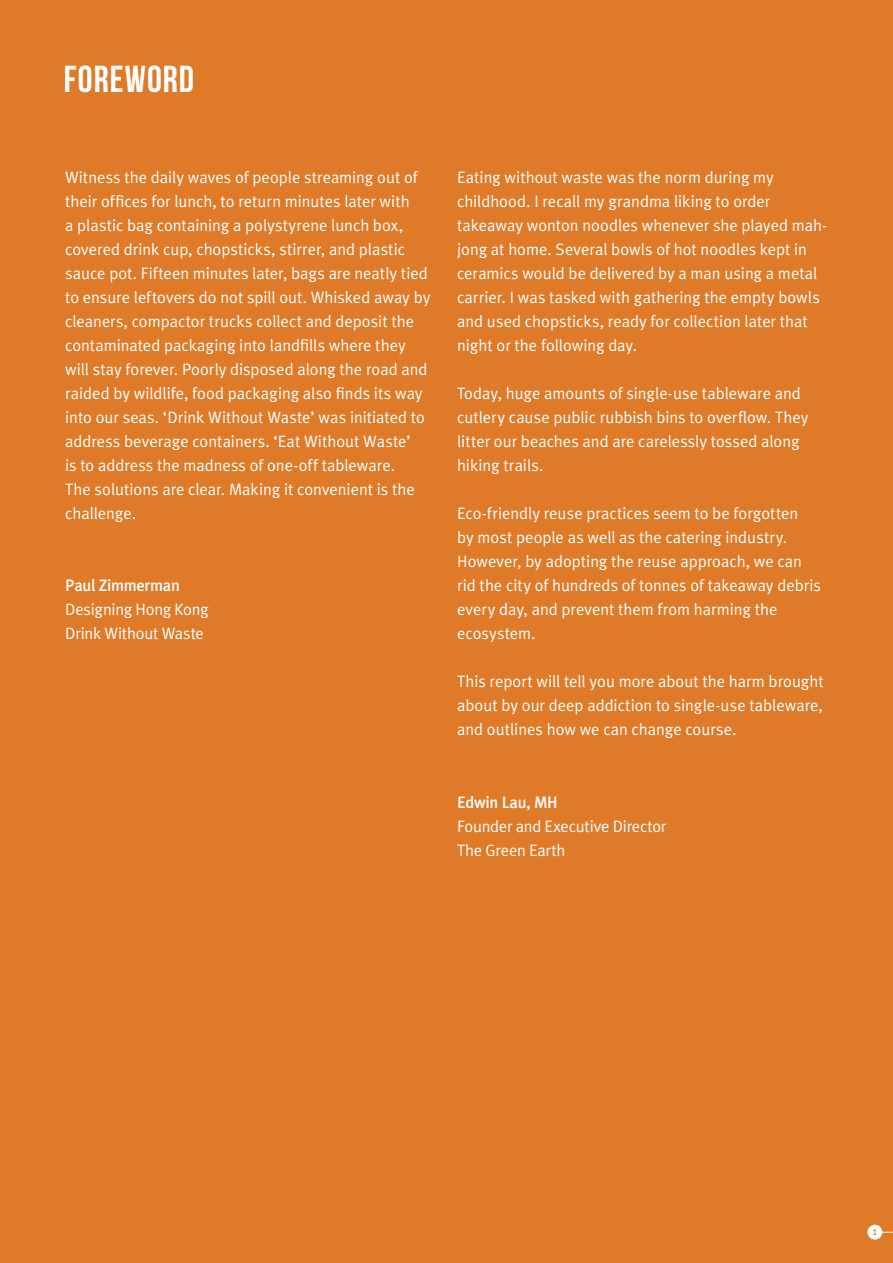
<style>
.page{position:relative;width:893px;height:1263px;background:#df7a29}
.page>*{position:absolute;margin:0;border:0;box-sizing:border-box;transform-origin:0 0}
.t1{font:700 37.5px "Bebas Neue";letter-spacing:.025em;color:#fff}
.t2{font:16.5px/24px "Meta Plus Normal";color:#fff}
.t3{font:500 16.5px "Meta Plus";letter-spacing:-.02em;color:#fff}
.t4{font:9px "Meta Plus Medium Caps";color:#df7a29}
</style>
<div class="page">
<div style="left:867px;top:1225px;width:15px;height:14px;background:#fff;border-radius:50%"></div>
<h1 class="t1" style="left:64px;top:58px;width:132px">FOREWORD</h1>
<p class="t2" style="left:65px;top:165px;width:367px">Witness the daily waves of people streaming out of their offices for lunch, to return minutes later with<br>a plastic bag containing a polystyrene lunch box, covered drink cup, chopsticks, stirrer, and plastic sauce pot. Fifteen minutes later, bags are neatly tied to ensure leftovers do not spill out. Whisked away by cleaners, compactor trucks collect and deposit the contaminated packaging into landfills where they will stay forever. Poorly disposed along the road and raided by wildlife, food packaging also finds its way into our seas. ‘Drink Without Waste’ was initiated to address beverage containers. ‘Eat Without Waste’<br>is to address the madness of one-off tableware.<br>The solutions are clear. Making it convenient is the challenge.</p>
<p class="t3" style="left:65px;top:576px;width:116px">Paul Zimmerman</p>
<p class="t2" style="left:65px;top:597px;width:145px">Designing Hong Kong<br>Drink Without Waste</p>
<p class="t2" style="left:457px;top:165px;width:372px">Eating without waste was the norm during my childhood. I recall my grandma liking to order takeaway wonton noodles whenever she played mah&shy;jong at home. Several bowls of hot noodles kept in ceramics would be delivered by a man using a metal carrier. I was tasked with gathering the empty bowls and used chopsticks, ready for collection later that night or the following day.</p>
<p class="t2" style="left:457px;top:381px;width:353px">Today, huge amounts of single-use tableware and cutlery cause public rubbish bins to overflow. They litter our beaches and are carelessly tossed along hiking trails.</p>
<p class="t2" style="left:457px;top:501px;width:365px">Eco-friendly reuse practices seem to be forgotten<br>by most people as well as the catering industry.<br>However, by adopting the reuse approach, we can rid the city of hundreds of tonnes of takeaway debris every day, and prevent them from harming the ecosystem.</p>
<p class="t2" style="left:457px;top:669px;width:368px;text-align:justify">This report will tell you more about the harm brought about by our deep addiction to single-use tableware, and outlines how we can change course.</p>
<p class="t3" style="left:457px;top:792px;width:102px">Edwin Lau, MH</p>
<p class="t2" style="left:457px;top:814px;width:211px">Founder and Executive Director<br>The Green Earth</p>
<p class="t4" style="left:872px;top:1227px;width:6px">1</p>
</div>
